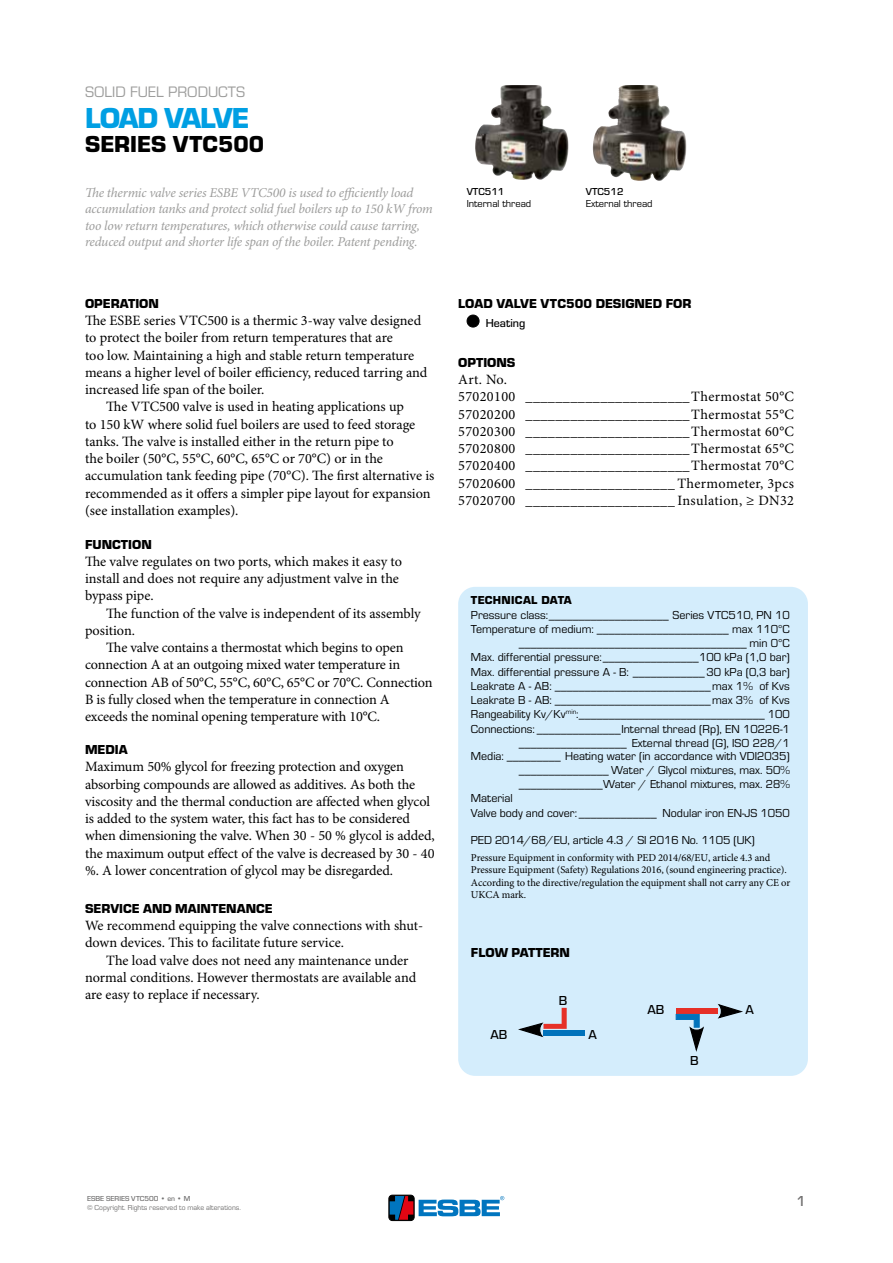
<style>
.page{position:relative;width:893px;height:1263px;background:#fff}
.page>*{position:absolute;margin:0;border:0;box-sizing:border-box;transform-origin:0 0}
.t1{font:700 30px "ESBE Eurostile";letter-spacing:-.04em;color:#009fe3}
.t2{font:700 24px "ESBE Eurostile";color:#000}
.t3{font:15.75px "ESBE Eurostile";color:#9d9d9c}
.t4{font:500 15px "ESBE Eurostile";color:#706f6f}
.t5{font:14.25px/17.2px "Minion Pro";letter-spacing:-.005em;color:#000}
.t6{font:14.25px/17.2px "Minion Pro";letter-spacing:.025em;color:#000}
.t7{font:italic 13.5px/16.5px "Minion Pro";letter-spacing:-.015em;color:#9d9d9c}
.t8{font:700 13.5px "ESBE Eurostile";color:#000}
.t9{font:500 13.5px "ESBE Eurostile";color:#000}
.t10{font:12px "ESBE Eurostile";color:#000}
.t11{font:700 12px "ESBE Eurostile";letter-spacing:.025em;color:#000}
.t12{font:500 12px "ESBE Eurostile";color:#000}
.t13{font:10.5px/12.6px "Minion Pro";letter-spacing:-.01em;color:#000}
.t14{font:10.5px "ESBE Eurostile";color:#000}
.t15{font:500 10.5px "ESBE Eurostile";color:#000}
.t16{font:7.5px "ESBE Eurostile";color:#706f6f}
.t17{font:500 7.5px "ESBE Eurostile";color:#706f6f}
</style>
<div class="page">
<div style="left:458px;top:587px;width:350px;height:489px;background:#d4edfc;border-radius:17px"></div>
<div style="left:543px;top:1030px;width:42px;height:5px;background:#0072bb"></div>
<svg style="left:518px;top:1008px;width:49px;height:30px"></svg>
<img style="left:495px;top:85px;width:10px;height:22px">
<img style="left:618px;top:85px;width:7px;height:20px">
<div style="left:676px;top:1008px;width:42px;height:5px;background:#e63027"></div>
<svg style="left:716px;top:1004px;width:27px;height:15px"></svg>
<svg style="left:676px;top:1014px;width:28px;height:38px"></svg>
<div style="left:467px;top:315px;width:12px;height:12px;background:#000;border-radius:50%"></div>
<div style="left:467px;top:315px;width:12px;height:12px;border:1px solid #000;border-radius:50%"></div>
<div style="left:389px;top:1195px;width:25px;height:25px;border:1px solid #000;border-radius:4px"></div>
<svg style="left:390px;top:1196px;width:23px;height:24px"></svg>
<svg style="left:419px;top:1196px;width:85px;height:20px"></svg>
<p class="t3" style="left:85px;top:83px;width:162px">SOLID FUEL PRODUCTS</p>
<h1 class="t1" style="left:85px;top:102px;width:166px">LOAD VALVE</h1>
<h2 class="t2" style="left:85px;top:131px;width:181px">SERIES VTC500</h2>
<p class="t7" style="left:85px;top:185px;width:349px">The thermic valve series ESBE VTC500 is used to efficiently load accumulation tanks and protect solid fuel boilers up to 150 kW from too low return temperatures, which otherwise could cause tarring, reduced output and shorter life span of the boiler. Patent pending.</p>
<p class="t8" style="left:85px;top:296px;width:75px">OPERATION</p>
<p class="t5" style="left:85px;top:312px;width:338px">The ESBE series VTC500 is a thermic 3-way valve designed</p>
<p class="t5" style="left:85px;top:330px;width:309px">to protect the boiler from return temperatures that are</p>
<p class="t5" style="left:85px;top:347px;width:331px">too low. Maintaining a high and stable return temperature</p>
<p class="t5" style="left:85px;top:364px;width:344px">means a higher level of boiler efficiency, reduced tarring and</p>
<p class="t5" style="left:85px;top:381px;width:181px">increased life span of the boiler.</p>
<p class="t5" style="left:106px;top:399px;width:299px">The VTC500 valve is used in heating applications up</p>
<p class="t5" style="left:85px;top:416px;width:332px">to 150 kW where solid fuel boilers are used to feed storage</p>
<p class="t5" style="left:85px;top:433px;width:310px">tanks. The valve is installed either in the return pipe to</p>
<p class="t5" style="left:85px;top:450px;width:299px">the boiler (50°C, 55°C, 60°C, 65°C or 70°C) or in the</p>
<p class="t5" style="left:85px;top:468px;width:351px">accumulation tank feeding pipe (70°C). The first alternative is</p>
<p class="t5" style="left:85px;top:485px;width:347px">recommended as it offers a simpler pipe layout for expansion</p>
<p class="t5" style="left:85px;top:502px;width:155px">(see installation examples).</p>
<p class="t8" style="left:85px;top:537px;width:68px">FUNCTION</p>
<p class="t5" style="left:85px;top:553px;width:318px">The valve regulates on two ports, which makes it easy to install and does not require any adjustment valve in the bypass pipe.</p>
<p class="t5" style="left:85px;top:605px;width:337px;text-indent:21px">The function of the valve is independent of its assembly position.</p>
<p class="t5" style="left:85px;top:639px;width:349px;text-indent:21px">The valve contains a thermostat which begins to open connection A at an outgoing mixed water temperature in connection AB of 50°C, 55°C, 60°C, 65°C or 70°C. Connection B is fully closed when the temperature in connection A exceeds the nominal opening temperature with 10°C.</p>
<p class="t8" style="left:85px;top:742px;width:44px">MEDIA</p>
<p class="t5" style="left:85px;top:759px;width:351px">Maximum 50% glycol for freezing protection and oxygen absorbing compounds are allowed as additives. As both the viscosity and the thermal conduction are affected when glycol is added to the system water, this fact has to be considered when dimensioning the valve. When 30 - 50 % glycol is added, the maximum output effect of the valve is decreased by 30 - 40 %. A lower concentration of glycol may be disregarded.</p>
<p class="t8" style="left:85px;top:901px;width:189px">SERVICE AND MAINTENANCE</p>
<p class="t5" style="left:85px;top:917px;width:340px">We recommend equipping the valve connections with shut&shy;down devices. This to facilitate future service.</p>
<p class="t5" style="left:85px;top:952px;width:333px;text-indent:21px">The load valve does not need any maintenance under normal conditions. However thermostats are available and are easy to replace if necessary.</p>
<p class="t15" style="left:467px;top:186px;width:39px">VTC511</p>
<p class="t15" style="left:586px;top:186px;width:39px">VTC512</p>
<p class="t14" style="left:467px;top:198px;width:66px">Internal thread</p>
<p class="t14" style="left:586px;top:198px;width:68px">External thread</p>
<p class="t8" style="left:458px;top:296px;width:235px">LOAD VALVE VTC500 DESIGNED FOR</p>
<p class="t12" style="left:486px;top:317px;width:41px">Heating</p>
<p class="t8" style="left:458px;top:355px;width:59px">OPTIONS</p>
<p class="t6" style="left:458px;top:371px;width:337px">Art. No.<br>57020100 ______________________Thermostat 50°C 57020200 ______________________Thermostat 55°C 57020300 ______________________Thermostat 60°C 57020800 ______________________Thermostat 65°C 57020400 ______________________Thermostat 70°C 57020600 ____________________ Thermometer, 3pcs 57020700 ____________________ Insulation, ≥ DN32</p>
<p class="t11" style="left:471px;top:594px;width:102px">TECHNICAL DATA</p>
<p class="t10" style="left:471px;top:608px;width:320px">Pressure class:____________________ Series VTC510, PN 10</p>
<p class="t10" style="left:471px;top:622px;width:320px">Temperature of medium: ______________________ max 110°C</p>
<p class="t10" style="left:519px;top:637px;width:272px">______________________________________ min 0°C</p>
<p class="t10" style="left:471px;top:651px;width:320px">Max. differential pressure:________________100 kPa (1,0 bar)</p>
<p class="t10" style="left:471px;top:665px;width:320px">Max. differential pressure A - B: ____________30 kPa (0,3 bar)</p>
<p class="t10" style="left:471px;top:679px;width:320px">Leakrate A - AB: __________________________max 1% of Kvs</p>
<p class="t10" style="left:471px;top:694px;width:320px">Leakrate B - AB: __________________________max 3% of Kvs</p>
<p class="t10" style="left:471px;top:708px;width:320px">Rangeability Kv/Kv<sup>min</sup>:_______________________________ 100</p>
<p class="t10" style="left:471px;top:722px;width:320px">Connections: ______________Internal thread (Rp), EN 10226-1</p>
<p class="t10" style="left:519px;top:736px;width:272px">__________________ External thread (G), ISO 228/1</p>
<p class="t10" style="left:471px;top:750px;width:320px">Media: _________ Heating water (in accordance with VDI2035)</p>
<p class="t10" style="left:519px;top:763px;width:272px">_______________ Water / Glycol mixtures, max. 50%</p>
<p class="t10" style="left:519px;top:778px;width:272px">______________Water / Ethanol mixtures, max. 28%</p>
<p class="t10" style="left:471px;top:792px;width:43px">Material</p>
<p class="t10" style="left:471px;top:806px;width:320px">Valve body and cover: _____________ Nodular iron EN-JS 1050</p>
<p class="t10" style="left:471px;top:833px;width:285px">PED 2014/68/EU, article 4.3 / SI 2016 No. 1105 (UK)</p>
<p class="t13" style="left:471px;top:851px;width:321px">Pressure Equipment in conformity with PED 2014/68/EU, article 4.3 and Pressure Equipment (Safety) Regulations 2016, (sound engineering practice).<br>According to the directive/regulation the equipment shall not carry any CE or UKCA mark.</p>
<p class="t8" style="left:471px;top:945px;width:101px">FLOW PATTERN</p>
<p class="t9" style="left:559px;top:993px;width:10px">B</p>
<p class="t9" style="left:490px;top:1027px;width:18px">AB</p>
<p class="t9" style="left:589px;top:1027px;width:10px">A</p>
<p class="t9" style="left:647px;top:1002px;width:18px">AB</p>
<p class="t9" style="left:745px;top:1002px;width:10px">A</p>
<p class="t9" style="left:690px;top:1053px;width:10px">B</p>
<p class="t17" style="left:87px;top:1194px;width:105px">ESBE SERIES VTC500 • en • M</p>
<p class="t16" style="left:87px;top:1203px;width:155px">© Copyright. Rights reserved to make alterations.</p>
<p class="t4" style="left:796px;top:1193px;width:11px">1</p>
</div>
